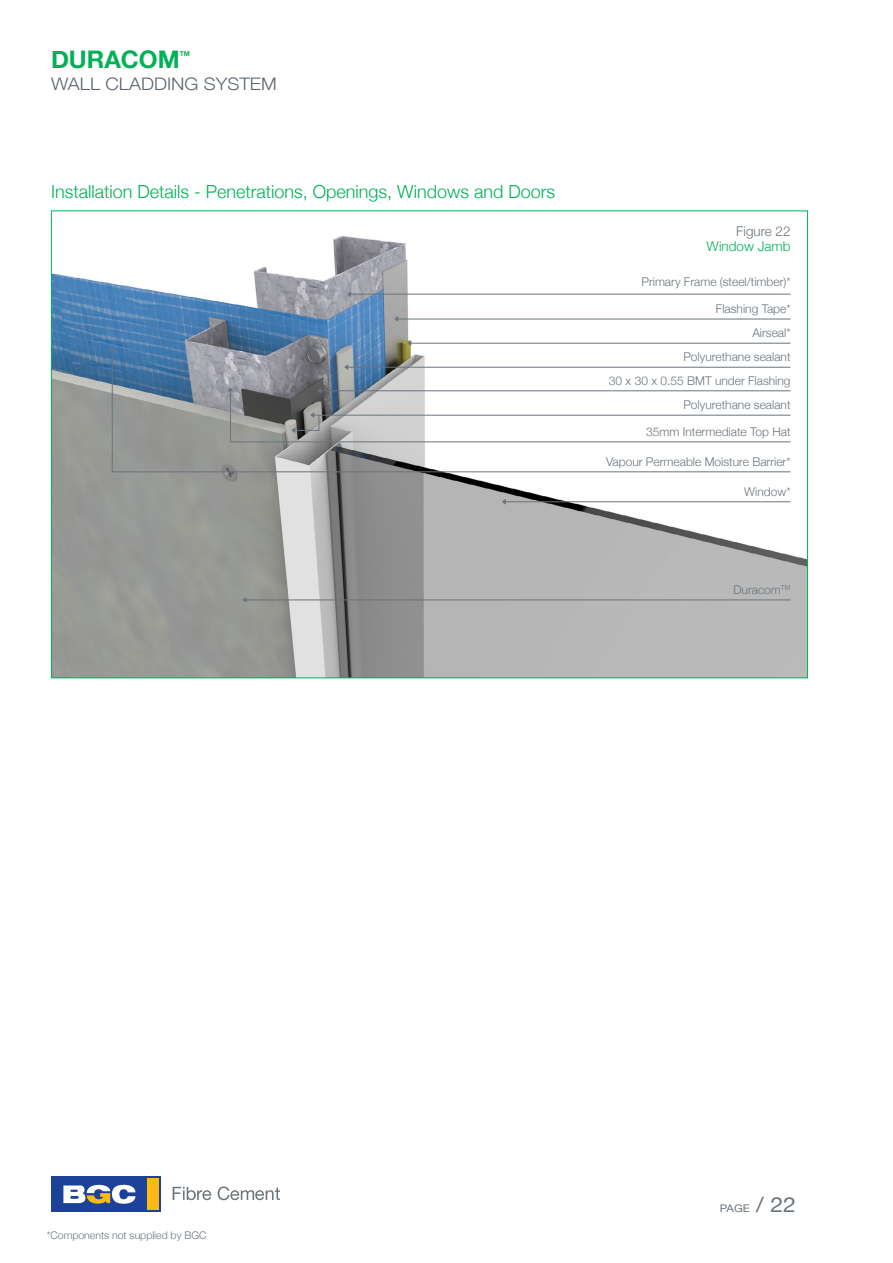
<style>
.page{position:relative;width:893px;height:1263px;background:#fff}
.page>*{position:absolute;margin:0;border:0;box-sizing:border-box;transform-origin:0 0}
.t1{font:700 24.15px "Helvetica Neue";color:#00b156}
.t2{font:300 18px "Helvetica Neue";color:#00b156}
.t3{font:300 17.25px "Helvetica Neue";color:#5d6771;scale:1.1 1}
.t4{font:300 13.5px "Helvetica Neue";color:#00b156}
.t5{font:300 13.5px "Helvetica Neue";color:#6a747b}
.t6{font:300 12px "Helvetica Neue";color:#6a747b}
.t7{font:300 10.5px "Helvetica Neue";color:#6a747b}
.t8{font:10.5px "Helvetica Neue";color:#6a747b;scale:1.1 1}
.t9{font:700 6.75px "Helvetica Neue";color:#00b156}
.s1{font-size:21px}
</style>
<div class="page">
<div style="left:51px;top:1176px;width:110px;height:36px;background:#1b4298"></div>
<div style="left:147px;top:1178px;width:11px;height:32px;background:#fdb913"></div>
<svg style="left:63px;top:1184px;width:73px;height:20px"></svg>
<svg style="left:173px;top:1187px;width:38px;height:13px"></svg>
<svg style="left:218px;top:1186px;width:62px;height:14px"></svg>
<img style="left:53px;top:236px;width:753px;height:440px">
<hr style="left:396px;top:319px;width:395px;height:1px;background:#6a747b">
<svg style="left:112px;top:348px;width:679px;height:125px"></svg>
<hr style="left:245px;top:599px;width:546px;height:1px;background:#6a747b">
<hr style="left:503px;top:501px;width:288px;height:1px;background:#6a747b">
<hr style="left:410px;top:343px;width:381px;height:1px;background:#6a747b">
<hr style="left:346px;top:367px;width:445px;height:1px;background:#6a747b">
<hr style="left:350px;top:294px;width:441px;height:1px;background:#6a747b">
<svg style="left:347px;top:291px;width:4px;height:6px"></svg>
<svg style="left:394px;top:316px;width:4px;height:6px"></svg>
<svg style="left:407px;top:340px;width:4px;height:6px"></svg>
<svg style="left:344px;top:364px;width:4px;height:6px"></svg>
<svg style="left:109px;top:348px;width:6px;height:4px"></svg>
<svg style="left:242px;top:597px;width:4px;height:6px"></svg>
<svg style="left:502px;top:499px;width:4px;height:6px"></svg>
<svg style="left:227px;top:387px;width:564px;height:56px"></svg>
<h1 class="t1" style="left:51px;top:41px;width:130px">DURACOM</h1>
<p class="t9" style="left:180px;top:48px;width:12px">TM</p>
<h3 class="t3" style="left:51px;top:70px;width:207px">WALL CLADDING SYSTEM</h3>
<h2 class="t2" style="left:51px;top:177px;width:506px">Installation Details - Penetrations, Openings, Windows and Doors</h2>
<p class="t5" style="left:736px;top:221px;width:56px">Figure 22</p>
<p class="t4" style="left:706px;top:236px;width:86px">Window Jamb</p>
<p class="t6" style="left:641px;top:272px;width:151px">Primary Frame (steel/timber)*</p>
<p class="t6" style="left:716px;top:299px;width:76px">Flashing Tape*</p>
<p class="t6" style="left:752px;top:323px;width:40px">Airseal*</p>
<p class="t6" style="left:683px;top:347px;width:109px">Polyurethane sealant</p>
<p class="t6" style="left:683px;top:395px;width:109px">Polyurethane sealant</p>
<p class="t6" style="left:609px;top:371px;width:183px">30 x 30 x 0.55 BMT under Flashing</p>
<p class="t6" style="left:646px;top:422px;width:146px">35mm Intermediate Top Hat</p>
<p class="t6" style="left:606px;top:452px;width:186px">Vapour Permeable Moisture Barrier*</p>
<p class="t6" style="left:744px;top:482px;width:48px">Window*</p>
<p class="t6" style="left:733px;top:580px;width:59px">Duracom<sup>TM</sup></p>
<p class="t7" style="left:47px;top:1227px;width:161px">*Components not supplied by BGC</p>
<p class="t8" style="left:720px;top:1201px;width:71px">PAGE <span class="s1">/ 22</span></p>
</div>
